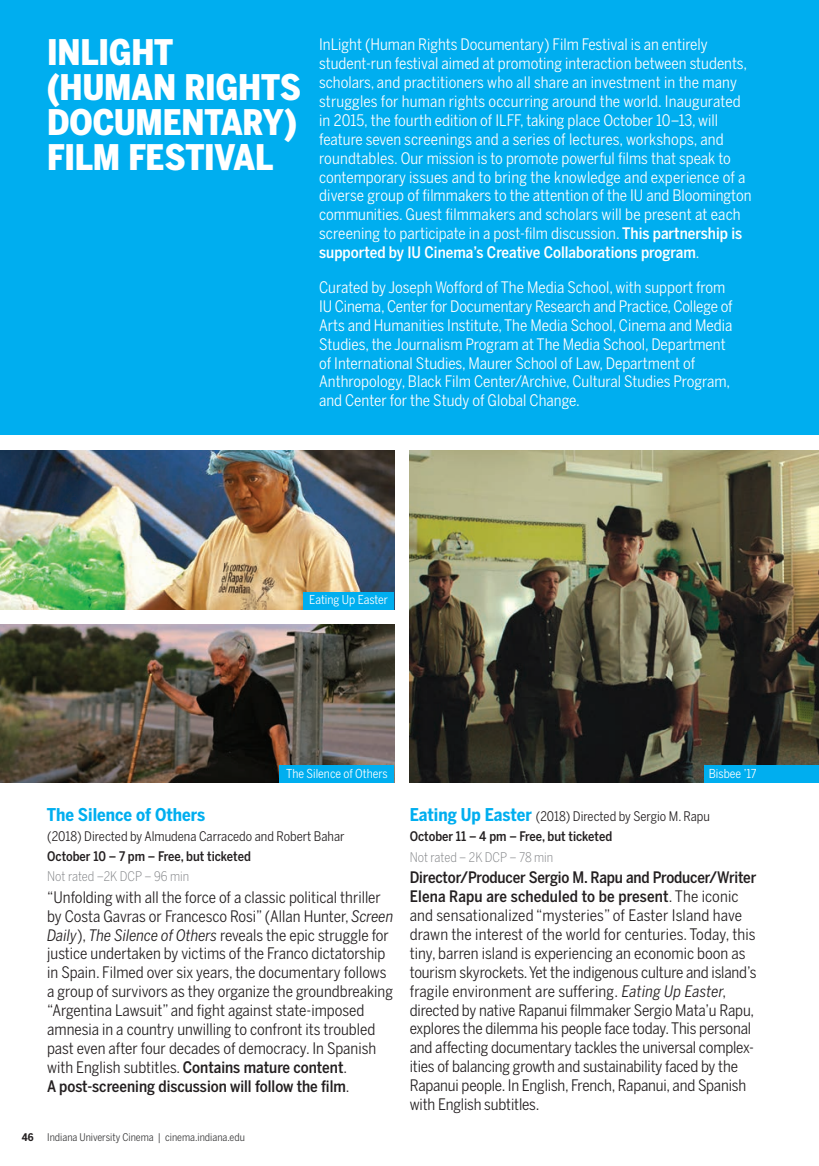
<style>
.page{position:relative;width:819px;height:1166px;background:#fff}
.page>*{position:absolute;margin:0;border:0;box-sizing:border-box;transform-origin:0 0}
.series_title{font:900 35px/35px "Benton Sans Cond";letter-spacing:-.005em;color:#fff}
.Film_title{font:700 17.5px "Benton Sans Cond";color:#00aeef}
.film_Paragraph{font:15.75px/18.9px "Benton Sans Cond";letter-spacing:-.005em;color:#231f20}
.film_Paragraph-2{font:15.75px/18.9px "Benton Sans Cond";color:#fff}
.Film_title-2{font:13.12px "Benton Sans Cond";color:#231f20}
.film_date{font:500 13.12px "Benton Sans Cond";color:#231f20}
.Film_format_info{font:300 13.12px "Benton Sans Cond";color:#808285}
.t1{font:12.25px "Benton Sans Cond";color:#fff}
.t2{font:10.5px "Benton Sans Cond";color:#383839}
.t3{font:700 10.5px "Benton Sans Cond";color:#231f20}
.s1{font-weight:500}
.s2{font-style:italic}
.s3{font-weight:700;font-size:17.5px;color:#00aeef}
</style>
<div class="page">
<img style="left:0;top:624px;width:394px;height:158px">
<img style="left:0;top:450px;width:394px;height:159px">
<div style="left:0;top:0;width:819px;height:434px;background:#00aeef"></div>
<img style="left:410px;top:450px;width:409px;height:332px">
<div style="left:280px;top:765px;width:114px;height:17px;background:#00aeef"></div>
<div style="left:704px;top:765px;width:115px;height:17px;background:#00aeef"></div>
<div style="left:303px;top:592px;width:91px;height:17px;background:#00aeef"></div>
<h1 class="series_title" style="left:47px;top:36px;width:255px">INLIGHT (HUMAN RIGHTS<br>DOCUMENTARY)<br>FILM FESTIVAL</h1>
<p class="film_Paragraph-2" style="left:319px;top:35px;width:434px">InLight (Human Rights Documentary) Film Festival is an entirely student-run festival aimed at promoting interaction between students, scholars, and practitioners who all share an investment in the many struggles for human rights occurring around the world. Inaugurated in 2015, the fourth edition of ILFF, taking place October 10–13, will feature seven screenings and a series of lectures, workshops, and roundtables. Our mission is to promote powerful films that speak to contemporary issues and to bring the knowledge and experience of a diverse group of filmmakers to the attention of the IU and Bloomington communities. Guest filmmakers and scholars will be present at each screening to participate in a post-film discussion. <span class="s1">This partnership is supported by IU Cinema’s Creative Collaborations program</span>.</p>
<p class="film_Paragraph-2" style="left:319px;top:277px;width:415px">Curated by Joseph Wofford of The Media School, with support from IU Cinema, Center for Documentary Research and Practice, College of Arts and Humanities Institute, The Media School, Cinema and Media Studies, the Journalism Program at The Media School, Department of International Studies, Maurer School of Law, Department of Anthropology, Black Film Center/Archive, Cultural Studies Program, and Center for the Study of Global Change.</p>
<p class="t1" style="left:309px;top:592px;width:80px">Eating Up Easter</p>
<p class="t1" style="left:286px;top:766px;width:103px">The Silence of Others</p>
<p class="t1" style="left:709px;top:766px;width:49px">Bisbee ’17</p>
<h3 class="Film_title" style="left:47px;top:804px;width:160px">The Silence of Others</h3>
<h3 class="Film_title-2" style="left:47px;top:828px;width:299px">(2018) Directed by Almudena Carracedo and Robert Bahar</h3>
<p class="film_date" style="left:47px;top:847px;width:205px">October 10 – 7 pm – Free, but ticketed</p>
<p class="Film_format_info" style="left:47px;top:868px;width:143px">Not rated –2K DCP – 96 min</p>
<p class="film_Paragraph" style="left:47px;top:887px;width:348px">“Unfolding with all the force of a classic political thriller by Costa Gavras or Francesco Rosi” (Allan Hunter, <span class="s2">Screen Daily</span>), <span class="s2">The Silence of Others</span> reveals the epic struggle for justice undertaken by victims of the Franco dictatorship in Spain. Filmed over six years, the documentary follows a group of survivors as they organize the groundbreaking “Argentina Lawsuit” and fight against state-imposed amnesia in a country unwilling to confront its troubled past even after four decades of democracy. In Spanish with English subtitles. <span class="s1">Contains mature content</span>.<br><span class="s1">A post-screening discussion will follow the film</span>.</p>
<p class="t3" style="left:22px;top:1130px;width:13px">46</p>
<p class="t2" style="left:47px;top:1130px;width:199px">Indiana University Cinema | cinema.indiana.edu</p>
<h3 class="Film_title-2" style="left:410px;top:809px;width:302px"><span class="s3">Eating Up Easter</span> (2018) Directed by Sergio M. Rapu</h3>
<p class="film_date" style="left:410px;top:828px;width:204px">October 11 – 4 pm – Free, but ticketed</p>
<p class="Film_format_info" style="left:410px;top:849px;width:145px">Not rated – 2K DCP – 78 min</p>
<p class="film_Paragraph" style="left:410px;top:868px;width:348px"><span class="s1">Director/Producer Sergio M. Rapu and Producer/Writer Elena Rapu are scheduled to be present</span>. The iconic and sensationalized “mysteries” of Easter Island have drawn the interest of the world for centuries. Today, this tiny, barren island is experiencing an economic boon as tourism skyrockets. Yet the indigenous culture and island’s fragile environment are suffering. <span class="s2">Eating Up Easter</span>, directed by native Rapanui filmmaker Sergio Mata’u Rapu, explores the dilemma his people face today. This personal and affecting documentary tackles the universal complex&shy;ities of balancing growth and sustainability faced by the Rapanui people. In English, French, Rapanui, and Spanish with English subtitles.</p>
</div>
